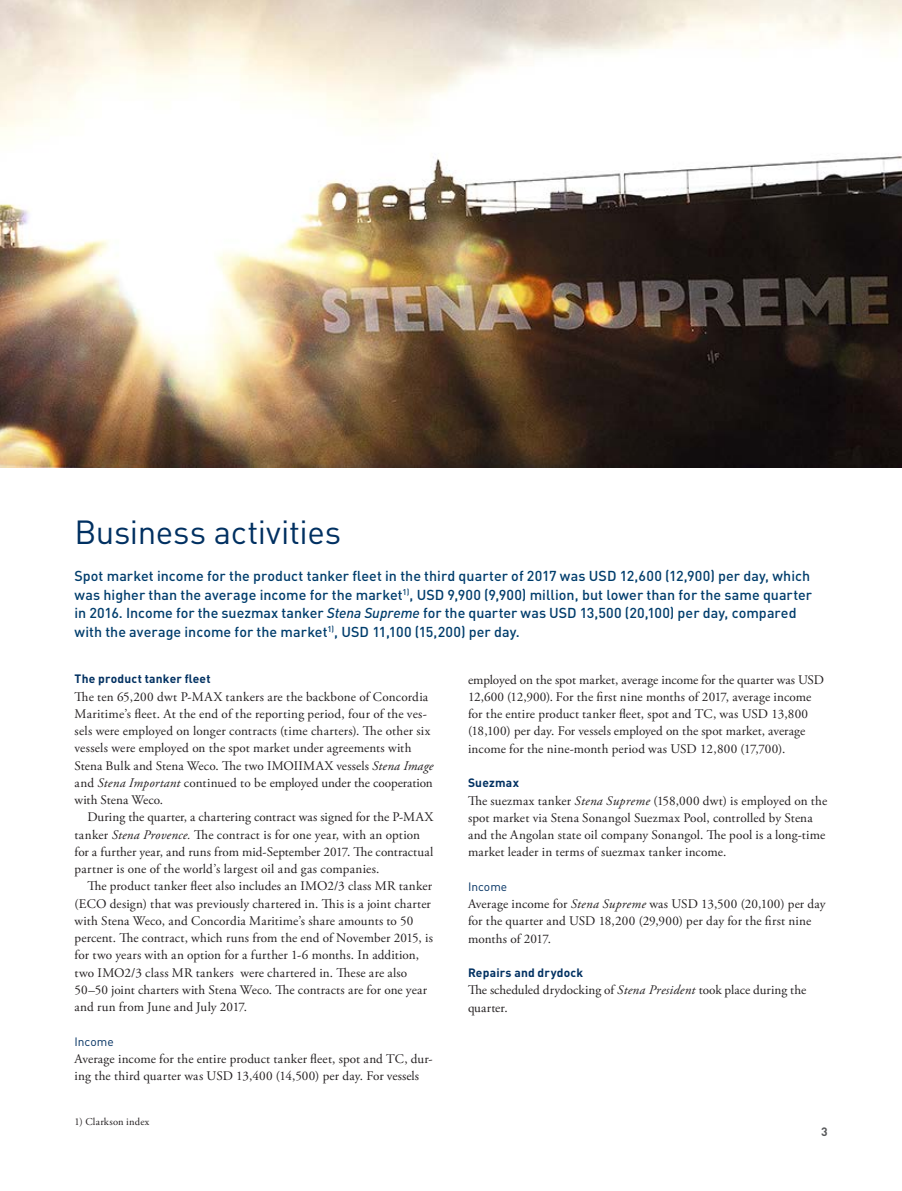
<style>
.page{position:relative;width:902px;height:1191px;background:#fff}
.page>*{position:absolute;margin:0;border:0;box-sizing:border-box;transform-origin:0 0}
.t1{font:33px "DINOT";letter-spacing:-.01em;color:#003061}
.t2{font:500 14.25px/18.8px "DINOT";letter-spacing:.005em;color:#003d6c}
.t3{font:13.2px/17.2px "Adobe Garamond Pro";letter-spacing:.01em;color:#231f20}
.t4{font:700 12px "DINOT";letter-spacing:.02em;color:#003061}
.t5{font:12px "DINOT";color:#003061}
.t6{font:700 12px "DINOT";color:#58595b}
.t7{font:10.5px "Adobe Garamond Pro";letter-spacing:.02em;color:#231f20}
.s1{font-style:italic}
</style>
<div class="page">
<img style="left:0;top:0;width:901px;height:468px">
<h1 class="t1" style="left:74px;top:510px;width:268px">Business activities</h1>
<p class="t2" style="left:74px;top:566px;width:739px">Spot market income for the product tanker fleet in the third quarter of 2017 was USD 12,600 (12,900) per day, which was higher than the average income for the market<sup>1)</sup>, USD 9,900 (9,900) million, but lower than for the same quarter in 2016. Income for the suezmax tanker <span class="s1">Stena Supreme</span> for the quarter was USD 13,500 (20,100) per day, compared with the average income for the market<sup>1)</sup>, USD 11,100 (15,200) per day.</p>
<p class="t4" style="left:75px;top:671px;width:138px">The product tanker fleet</p>
<p class="t3" style="left:75px;top:688px;width:360px">The ten 65,200 dwt P-MAX tankers are the backbone of Concordia Maritime’s fleet. At the end of the reporting period, four of the ves&shy;sels were employed on longer contracts (time charters). The other six vessels were employed on the spot market under agreements with Stena Bulk and Stena Weco. The two IMOIIMAX vessels <span class="s1">Stena Image </span>and <span class="s1">Stena Important</span> continued to be employed under the cooperation with Stena Weco.</p>
<p class="t3" style="left:75px;top:809px;width:360px;text-indent:13px">During the quarter, a chartering contract was signed for the P-MAX tanker <span class="s1">Stena Provence.</span> The contract is for one year, with an option for a further year, and runs from mid-September 2017. The contractual partner is one of the world’s largest oil and gas companies.</p>
<p class="t3" style="left:75px;top:878px;width:360px;text-indent:13px">The product tanker fleet also includes an IMO2/3 class MR tanker (ECO design) that was previously chartered in. This is a joint charter with Stena Weco, and Concordia Maritime’s share amounts to 50 percent. The contract, which runs from the end of November 2015, is for two years with an option for a further 1-6 months. In addition, two IMO2/3 class MR tankers were chartered in. These are also 50–50 joint charters with Stena Weco. The contracts are for one year and run from June and July 2017.</p>
<p class="t5" style="left:75px;top:1033px;width:41px">Income</p>
<p class="t3" style="left:75px;top:1050px;width:360px">Average income for the entire product tanker fleet, spot and TC, dur&shy;ing the third quarter was USD 13,400 (14,500) per day. For vessels</p>
<p class="t7" style="left:75px;top:1115px;width:76px">1) Clarkson index</p>
<p class="t3" style="left:468px;top:671px;width:357px">employed on the spot market, average income for the quarter was USD 12,600 (12,900). For the first nine months of 2017, average income for the entire product tanker fleet, spot and TC, was USD 13,800 (18,100) per day. For vessels employed on the spot market, average income for the nine-month period was USD 12,800 (17,700).</p>
<p class="t4" style="left:468px;top:774px;width:52px">Suezmax</p>
<p class="t3" style="left:468px;top:792px;width:360px">The suezmax tanker <span class="s1">Stena Supreme</span> (158,000 dwt) is employed on the spot market via Stena Sonangol Suezmax Pool, controlled by Stena and the Angolan state oil company Sonangol. The pool is a long-time market leader in terms of suezmax tanker income.</p>
<p class="t5" style="left:468px;top:878px;width:41px">Income</p>
<p class="t3" style="left:468px;top:895px;width:359px">Average income for <span class="s1">Stena Supreme</span> was USD 13,500 (20,100) per day for the quarter and USD 18,200 (29,900) per day for the first nine months of 2017.</p>
<p class="t4" style="left:468px;top:964px;width:117px">Repairs and drydock</p>
<p class="t3" style="left:468px;top:982px;width:340px">The scheduled drydocking of <span class="s1">Stena President</span> took place during the quarter.</p>
<p class="t6" style="left:820px;top:1123px;width:8px">3</p>
</div>
